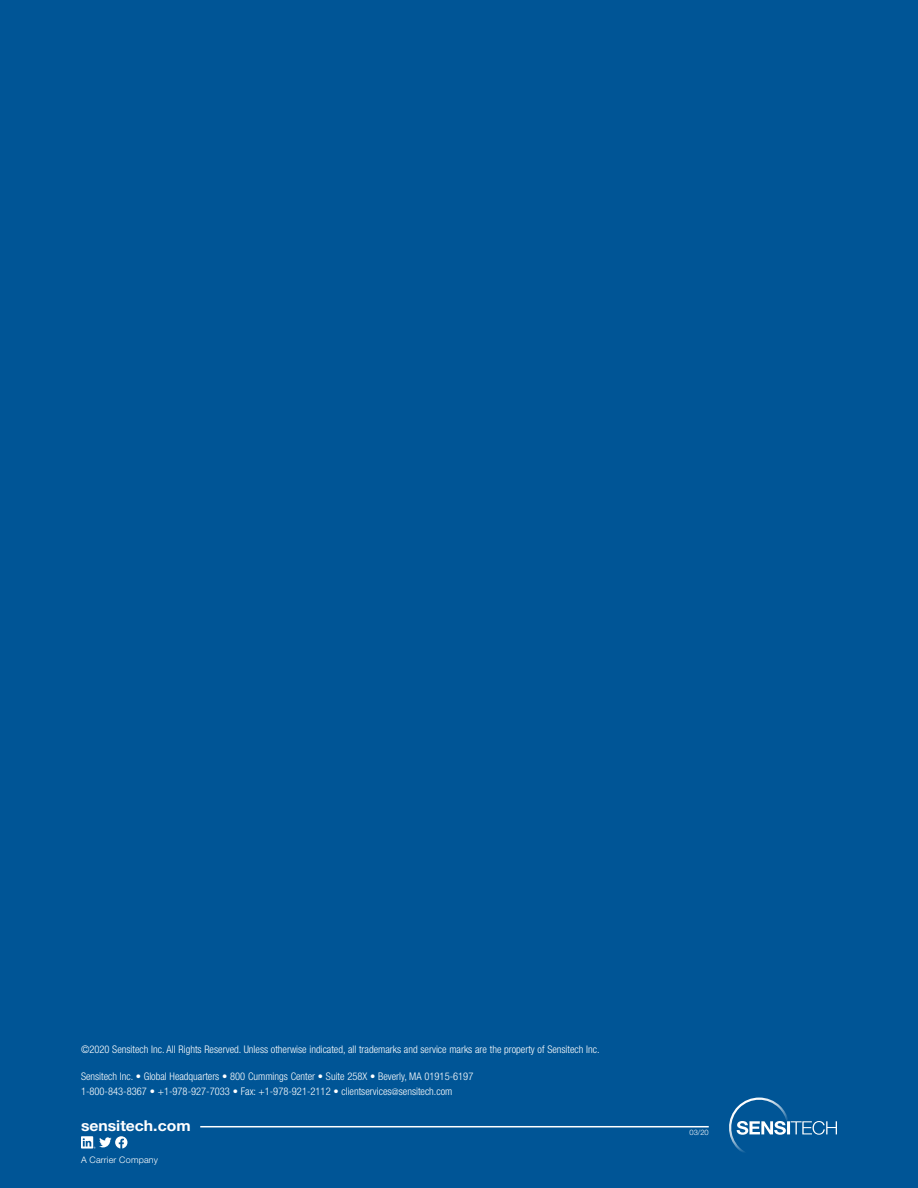
<style>
.page{position:relative;width:918px;height:1188px;background:#005596}
.page>*{position:absolute;margin:0;border:0;box-sizing:border-box;transform-origin:0 0}
.t1{font:700 15px "Helvetica Neue LT Std";color:#fff;scale:1.05 1}
.t2{font:300 condensed 10.5px/15px "Helvetica Neue LT Std";color:#fff}
.t3{font:300 9px "Helvetica Neue LT Std";letter-spacing:.02em;color:#fff}
.t4{font:300 7.5px "Helvetica Neue LT Std";color:#fff}
.s1{font-size:9px}
</style>
<div class="page">
<hr style="left:200px;top:1126px;width:509px;height:1px;background:#fff">
<svg style="left:729px;top:1097px;width:108px;height:55px"></svg>
<svg style="left:81px;top:1136px;width:46px;height:13px"></svg>
<p class="t2" style="left:81px;top:1041px;width:520px">©2020 Sensitech Inc. All Rights Reserved. Unless otherwise indicated, all trademarks and service marks are the property of Sensitech Inc.</p>
<p class="t2" style="left:81px;top:1069px;width:394px">Sensitech Inc. • Global Headquarters • 800 Cummings Center • Suite 258X • Beverly, MA 01915-6197<br>1-800-843-8367 • +1-978-927-7033 • Fax: +1-978-921-2112 • clientservices<span class="s1">@</span>sensitech.com</p>
<h1 class="t1" style="left:81px;top:1116px;width:106px">sensitech.com</h1>
<p class="t3" style="left:81px;top:1154px;width:79px">A Carrier Company</p>
<p class="t4" style="left:690px;top:1128px;width:21px">03/20</p>
</div>
